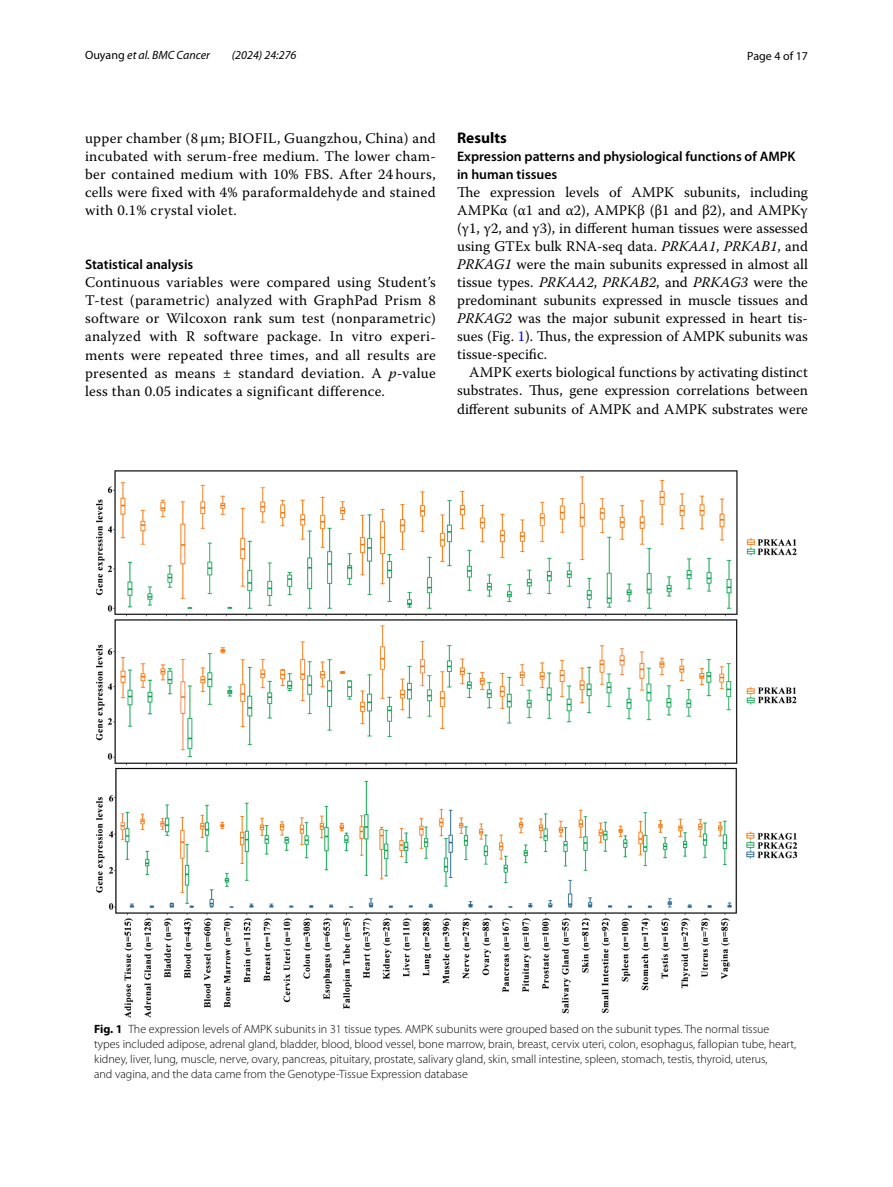
<style>
.page{position:relative;width:893px;height:1187px;background:#fff}
.page>*{position:absolute;margin:0;border:0;box-sizing:border-box;transform-origin:0 0}
.t1{font:700 15.45px "Myriad Pro";color:#000}
.t2{font:14.7px/18px "Warnock Pro";letter-spacing:.015em;color:#000;text-align:justify}
.t3{font:600 13.8px/18px "Myriad Pro";color:#000}
.t4{font:300 12px/15px "Myriad Pro";color:#000}
.t5{font:italic 12px "Myriad Pro";color:#000}
.t6{font:12px "Myriad Pro";color:#000}
.s1{font-style:normal}
.s2{font-style:italic}
.s3{color:#00f}
.s4{font-weight:700}
</style>
<div class="page">
<img style="left:97px;top:470px;width:699px;height:547px">
<p class="t5" style="left:85px;top:48px;width:126px"><span class="s1">Ouyang</span> et al. BMC Cancer</p>
<p class="t5" style="left:232px;top:48px;width:66px">(2024) 24:276</p>
<p class="t6" style="left:747px;top:48px;width:62px">Page 4 of 17</p>
<p class="t2" style="left:85px;top:128px;width:352px">upper chamber (8 μm; BIOFIL, Guangzhou, China) and incubated with serum-free medium. The lower cham&shy;ber contained medium with 10% FBS. After 24 hours, cells were fixed with 4% paraformaldehyde and stained with 0.1% crystal violet.</p>
<p class="t3" style="left:85px;top:255px;width:110px">Statistical analysis</p>
<p class="t2" style="left:85px;top:273px;width:352px">Continuous variables were compared using Student’s T-test (parametric) analyzed with GraphPad Prism 8 software or Wilcoxon rank sum test (nonparametric) analyzed with R software package. In vitro experi&shy;ments were repeated three times, and all results are presented as means ± standard deviation. A <span class="s2">p-</span>value less than 0.05 indicates a significant difference.</p>
<p class="t1" style="left:457px;top:128px;width:51px">Results</p>
<p class="t3" style="left:457px;top:147px;width:340px">Expression patterns and physiological functions of AMPK in human tissues</p>
<p class="t2" style="left:457px;top:183px;width:352px">The expression levels of AMPK subunits, including AMPKα (α1 and α2), AMPKβ (β1 and β2), and AMPKγ (γ1, γ2, and γ3), in different human tissues were assessed using GTEx bulk RNA-seq data. <span class="s2">PRKAA1</span>, <span class="s2">PRKAB1</span>, and <span class="s2">PRKAG1</span> were the main subunits expressed in almost all tissue types. <span class="s2">PRKAA2</span>, <span class="s2">PRKAB2</span>, and <span class="s2">PRKAG3</span> were the predominant subunits expressed in muscle tissues and <span class="s2">PRKAG2</span> was the major subunit expressed in heart tis&shy;sues (Fig. <span class="s3">1</span>). Thus, the expression of AMPK subunits was tissue-specific.</p>
<p class="t2" style="left:457px;top:363px;width:352px;text-indent:12px">AMPK exerts biological functions by activating distinct substrates. Thus, gene expression correlations between different subunits of AMPK and AMPK substrates were</p>
<p class="t4" style="left:94px;top:1021px;width:704px"><span class="s4">Fig. 1</span> The expression levels of AMPK subunits in 31 tissue types. AMPK subunits were grouped based on the subunit types. The normal tissue types included adipose, adrenal gland, bladder, blood, blood vessel, bone marrow, brain, breast, cervix uteri, colon, esophagus, fallopian tube, heart, kidney, liver, lung, muscle, nerve, ovary, pancreas, pituitary, prostate, salivary gland, skin, small intestine, spleen, stomach, testis, thyroid, uterus,<br>and vagina, and the data came from the Genotype-Tissue Expression database</p>
</div>
